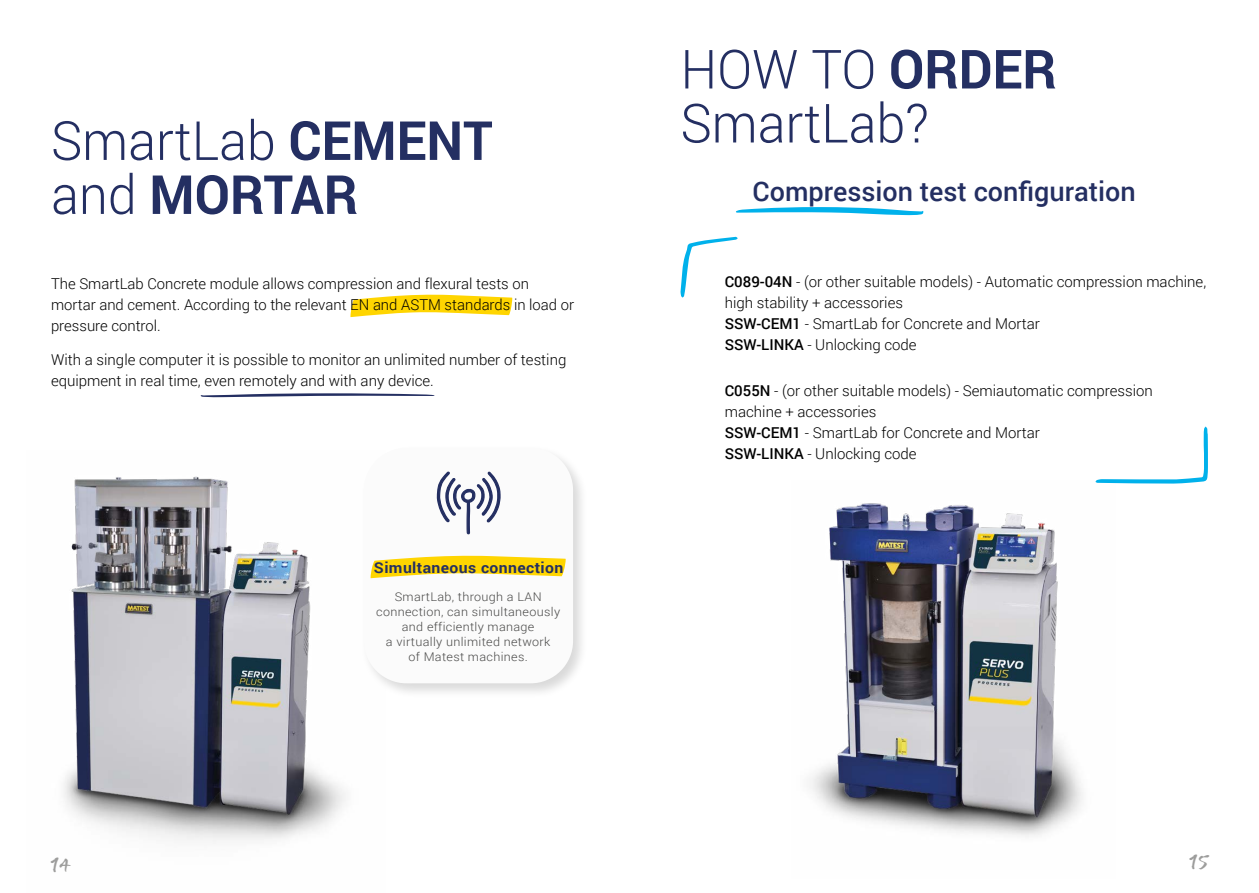
<style>
.page{position:relative;width:1259px;height:893px;background:#fff}
.page>*{position:absolute;margin:0;border:0;box-sizing:border-box;transform-origin:0 0}
.t1{font:700 54px/54px "Roboto";color:#242f62;scale:.96 1}
.t2{font:300 54px/54px "Roboto";color:#242f62;scale:.96 1}
.t3{font:500 27px "Roboto";color:#242f62}
.t4{font:24px "Gizmo";color:#9d9d9c}
.t5{font:300 15px/21px "Roboto";color:#000}
.t6{font:700 15px "Roboto";letter-spacing:.025em;color:#242f62;scale:1.05 1}
.t7{font:300 12px/15px "Roboto";letter-spacing:.025em;color:#4a4a49;text-align:center;scale:1.05 1}
.s1{font-weight:300}
.s2{font-weight:700}
.s3{font-weight:500}
</style>
<div class="page">
<svg style="left:736px;top:207px;width:187px;height:8px"></svg>
<svg style="left:1096px;top:426px;width:112px;height:58px"></svg>
<svg style="left:680px;top:237px;width:58px;height:61px"></svg>
<img style="left:64px;top:476px;width:282px;height:366px">
<img style="left:810px;top:481px;width:305px;height:356px">
<svg style="left:200px;top:393px;width:235px;height:4px"></svg>
<div style="left:361px;top:445px;width:227px;height:253px;background:#000;opacity:.15"></div>
<div style="left:364px;top:448px;width:209px;height:235px;background:#fbfbfb;border-radius:43px"></div>
<svg style="left:350px;top:294px;width:163px;height:23px"></svg>
<svg style="left:370px;top:463px;width:196px;height:116px"></svg>
<h1 class="t1" style="left:51px;top:112px;width:461px"><span class="s1">SmartLab</span> CEMENT <span class="s1">and</span> MORTAR</h1>
<p class="t5" style="left:51px;top:273px;width:524px">The SmartLab Concrete module allows compression and flexural tests on mortar and cement. According to the relevant EN and ASTM standards in load or pressure control.</p>
<p class="t5" style="left:51px;top:348px;width:517px">With a single computer it is possible to monitor an unlimited number of testing equipment in real time, even remotely and with any device.</p>
<p class="t6" style="left:374px;top:557px;width:182px">Simultaneous connection</p>
<p class="t7" style="left:376px;top:588px;width:177px">SmartLab, through a LAN connection, can simultaneously and efficiently manage<br>a virtually unlimited network<br>of Matest machines.</p>
<h1 class="t2" style="left:680px;top:40px;width:393px">HOW TO <span class="s2">ORDER<br></span>SmartLab?</h1>
<h2 class="t3" style="left:752px;top:172px;width:385px">Compression test configuration</h2>
<p class="t5" style="left:725px;top:270px;width:483px"><span class="s3">C089-04N</span> - (or other suitable models) - Automatic compression machine, high stability + accessories<br><span class="s3">SSW-CEM1</span> - SmartLab for Concrete and Mortar<br><span class="s3">SSW-LINKA</span> - Unlocking code</p>
<p class="t5" style="left:725px;top:380px;width:430px"><span class="s3">C055N</span> - (or other suitable models) - Semiautomatic compression machine + accessories<br><span class="s3">SSW-CEM1</span> - SmartLab for Concrete and Mortar<br><span class="s3">SSW-LINKA</span> - Unlocking code</p>
<h3 class="t4" style="left:50px;top:847px;width:22px">14</h3>
<h3 class="t4" style="left:1189px;top:844px;width:21px">15</h3>
</div>
